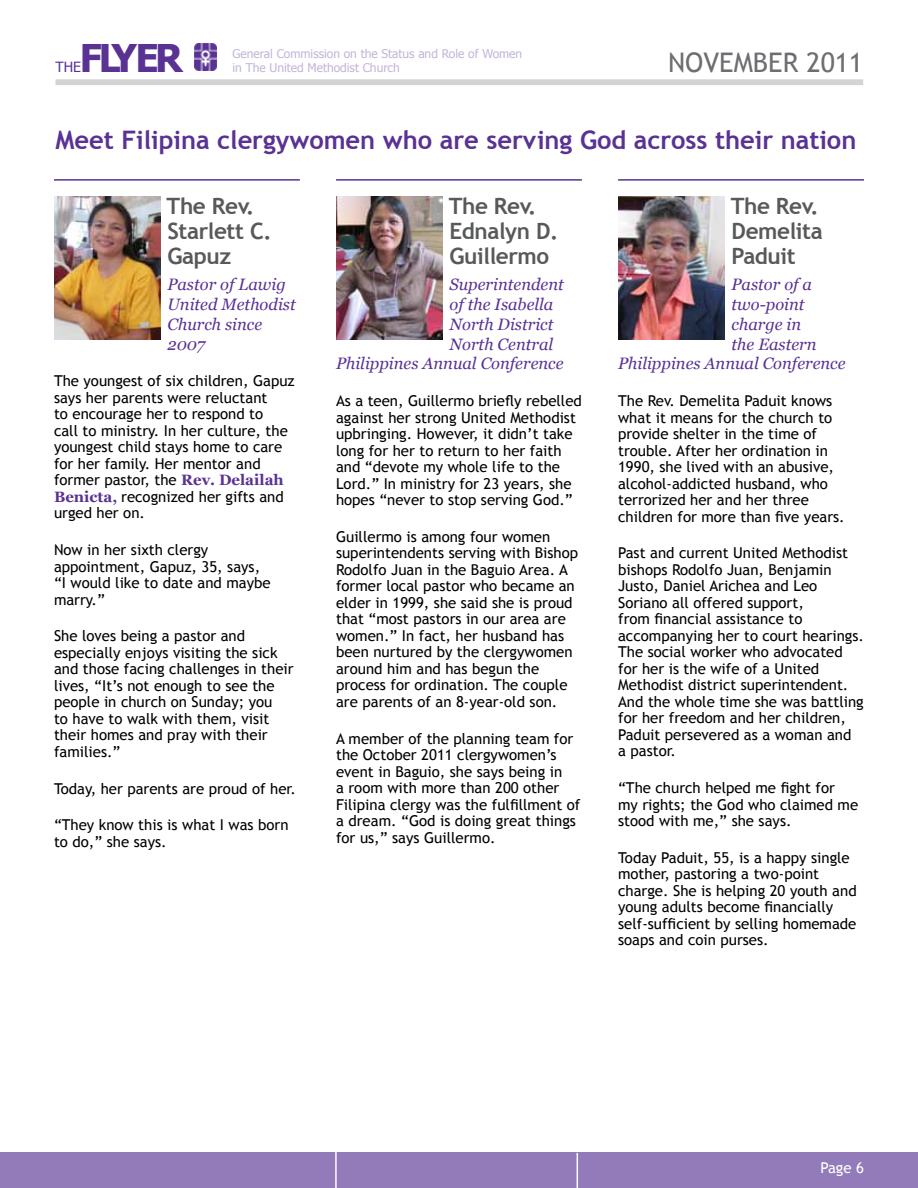
<style>
.page{position:relative;width:918px;height:1188px;background:#fff}
.page>*{position:absolute;margin:0;border:0;box-sizing:border-box;transform-origin:0 0}
.t1{font:700 38.1px "Tahoma";letter-spacing:-.09em;color:#593294}
.t2{font:27px "Trebuchet MS";color:#6d6e71}
.t3{font:700 25.5px "Trebuchet MS";color:#593294}
.t4{font:700 22.5px/24.6px "Trebuchet MS";letter-spacing:-.02em;color:#58595b}
.t5{font:italic 16.5px/19.8px "Georgia";color:#593294}
.t6{font:15px/16.5px "Trebuchet MS";color:#000}
.t7{font:15px "Trebuchet MS";color:#fff}
.t8{font:14.1px "Tahoma";color:#593294}
.t9{font:12px/14.4px "Tahoma";color:#c3b5d8}
.s1{font-family:"Georgia";font-weight:700;color:#593294}
</style>
<div class="page">
<img style="left:194px;top:43px;width:23px;height:27px">
<div style="left:56px;top:79px;width:807px;height:6px;background:#d1d3d4"></div>
<div style="left:0;top:1153px;width:918px;height:35px;background:#937ab9"></div>
<hr style="left:335px;top:1151px;width:2px;height:37px;background:#fff">
<hr style="left:577px;top:1153px;width:1px;height:35px;background:#fff">
<hr style="left:54px;top:179px;width:246px;height:2px;background:#593294">
<img style="left:54px;top:196px;width:107px;height:143px">
<hr style="left:336px;top:179px;width:246px;height:2px;background:#593294">
<img style="left:336px;top:196px;width:107px;height:143px">
<hr style="left:618px;top:179px;width:246px;height:2px;background:#593294">
<img style="left:618px;top:196px;width:107px;height:143px">
<h1 class="t1" style="left:80px;top:34px;width:105px">Flyer</h1>
<p class="t9" style="left:232px;top:46px;width:291px">General Commission on the Status and Role of Women in The United Methodist Church</p>
<h2 class="t2" style="left:668px;top:47px;width:197px">November 2011</h2>
<p class="t8" style="left:56px;top:58px;width:27px">the</p>
<h3 class="t3" style="left:56px;top:124px;width:802px">Meet Filipina clergywomen who are serving God across their nation</h3>
<h3 class="t4" style="left:167px;top:194px;width:106px">The Rev.<br>Starlett C.<br>Gapuz</h3>
<p class="t5" style="left:167px;top:275px;width:130px">Pastor of Lawig<br>United Methodist<br>Church since<br>2007</p>
<p class="t6" style="left:54px;top:373px;width:242px">The youngest of six children, Gapuz says her parents were reluctant<br>to encourage her to respond to<br>call to ministry. I n her culture, the youngest child stays home to care for her family. Her mentor and former pastor, the <span class="s1">Rev. Delailah<br>Benicta,</span> recognized her gifts and urged her on.</p>
<p class="t6" style="left:54px;top:542px;width:218px">Now in her sixth clergy appointment, Gapuz, 35, says, “I would like to date and maybe marry.”</p>
<p class="t6" style="left:54px;top:628px;width:241px">She loves being a pastor and especially enjoys visiting the sick and those facing challenges in their lives, “I t’s not enough to see the people in church on Sunday; you<br>to have to walk with them, visit their homes and pray with their families.”</p>
<p class="t6" style="left:54px;top:780px;width:243px">Today, her parents are proud of her.</p>
<p class="t6" style="left:54px;top:817px;width:236px">“They know this is what I was born to do,” she says.</p>
<h3 class="t4" style="left:449px;top:194px;width:111px">The Rev.<br>Ednalyn D.<br>Guillermo</h3>
<p class="t5" style="left:450px;top:275px;width:116px">Superintendent</p>
<p class="t5" style="left:450px;top:294px;width:105px">of the Isabella</p>
<p class="t5" style="left:450px;top:314px;width:105px">North District</p>
<p class="t5" style="left:450px;top:334px;width:105px">North Central</p>
<p class="t5" style="left:336px;top:354px;width:229px">Philippines Annual Conference</p>
<p class="t6" style="left:336px;top:393px;width:247px">As a teen, Guillermo briefly rebelled against her strong United Methodist upbringing. However, it didn’t take long for her to return to her faith and “devote my whole life to the Lord.” I n ministry for 23 years, she hopes “never to stop serving God.”</p>
<p class="t6" style="left:336px;top:528px;width:244px">Guillermo is among four women superintendents serving with Bishop<br>Rodolfo Juan in the Baguio Area. A former local pastor who became an elder in 1999, she said she is proud that “most pastors in our area are women.” I n fact, her husband has been nurtured by the clergywomen around him and has begun the process for ordination. The couple are parents of an 8-year-old son.</p>
<p class="t6" style="left:336px;top:730px;width:246px">A member of the planning team for the October 2011 clergywomen’s event in Baguio, she says being in<br>a room with more than 200 other<br>Filipina clergy was the fulfillment of a dream. “God is doing great things for us,” says Guillermo.</p>
<h3 class="t4" style="left:731px;top:194px;width:93px">The Rev.<br>Demelita<br>Paduit</h3>
<p class="t5" style="left:732px;top:275px;width:82px">Pastor of a</p>
<p class="t5" style="left:732px;top:294px;width:75px">two-point</p>
<p class="t5" style="left:732px;top:314px;width:71px">charge in</p>
<p class="t5" style="left:732px;top:334px;width:86px">the Eastern</p>
<p class="t5" style="left:618px;top:354px;width:229px">Philippines Annual Conference</p>
<p class="t6" style="left:618px;top:393px;width:228px">The Rev. Demelita Paduit knows what it means for the church to provide shelter in the time of trouble. After her ordination in<br>1990, she lived with an abusive, alcohol-addicted husband, who terrorized her and her three children for more than five years.</p>
<p class="t6" style="left:618px;top:545px;width:247px">Past and current United Methodist bishops Rodolfo Juan, Benjamin<br>Justo, Daniel Arichea and Leo<br>Soriano all offered support,<br>from financial assistance to accompanying her to court hearings.<br>The social worker who advocated for her is the wife of a United<br>Methodist district superintendent.<br>And the whole time she was battling for her freedom and her children,<br>Paduit persevered as a woman and<br>a pastor.</p>
<p class="t6" style="left:618px;top:780px;width:242px">“The church helped me fight for my rights; the God who claimed me stood with me,” she says.</p>
<p class="t6" style="left:618px;top:849px;width:240px">Today Paduit, 55, is a happy single mother, pastoring a two-point charge. She is helping 20 youth and young adults become financially self-sufficient by selling homemade soaps and coin purses.</p>
<p class="t7" style="left:820px;top:1159px;width:45px">Page 6</p>
</div>
